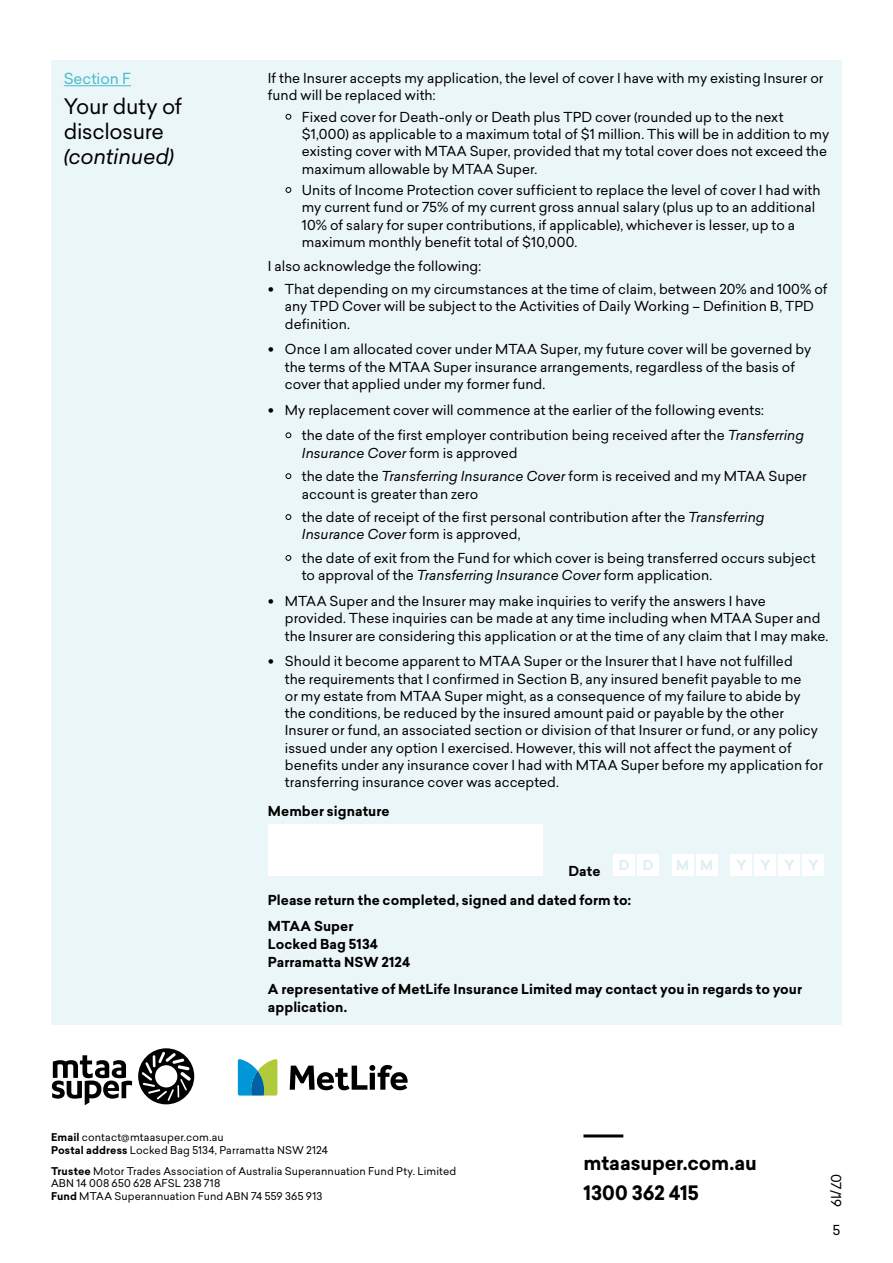
<style>
.page{position:relative;width:893px;height:1263px;background:#fff}
.page>*{position:absolute;margin:0;border:0;box-sizing:border-box;transform-origin:0 0}
.t1{font:21px/25.2px "Sailec";letter-spacing:-.015em;color:#000}
.t2{font:700 19.5px/30px "Sailec";letter-spacing:-.01em;color:#000}
.t3{font:15px "Sailec";color:#47bcca}
.X__Contents_indent{font:13.5px/17.2px "Sailec";color:#000}
.t4{font:700 13.5px/18px "Sailec";letter-spacing:.005em;color:#000}
._11__Watermark_chara{font:700 13.5px "Sailec";color:#ddeff3}
.t5{font:10.5px/12.6px "Sailec";letter-spacing:.01em;color:#000}
.s1{font-style:italic}
.s2{font-weight:700;font-size:18px}
.s3{font-weight:700}
</style>
<div class="page">
<div style="left:51px;top:60px;width:219px;height:965px;background:#ebf6f8"></div>
<hr style="left:64px;top:85px;width:67px;height:1px;background:#47bcca">
<div style="left:268px;top:60px;width:574px;height:965px;background:#ebf6f8"></div>
<svg style="left:286px;top:114px;width:5px;height:6px"></svg>
<svg style="left:286px;top:187px;width:5px;height:6px"></svg>
<svg style="left:286px;top:432px;width:5px;height:6px"></svg>
<svg style="left:286px;top:473px;width:5px;height:6px"></svg>
<svg style="left:286px;top:514px;width:5px;height:6px"></svg>
<svg style="left:286px;top:555px;width:5px;height:6px"></svg>
<div style="left:268px;top:824px;width:274px;height:51px;background:#fff"></div>
<div style="left:614px;top:854px;width:21px;height:21px;background:#fff"></div>
<div style="left:638px;top:854px;width:21px;height:21px;background:#fff"></div>
<div style="left:672px;top:854px;width:21px;height:21px;background:#fff"></div>
<div style="left:696px;top:854px;width:21px;height:21px;background:#fff"></div>
<div style="left:731px;top:854px;width:21px;height:21px;background:#fff"></div>
<div style="left:755px;top:854px;width:21px;height:21px;background:#fff"></div>
<div style="left:779px;top:854px;width:21px;height:21px;background:#fff"></div>
<div style="left:803px;top:854px;width:21px;height:21px;background:#fff"></div>
<hr style="left:583px;top:1134px;width:40px;height:3px;background:#000">
<svg style="left:52px;top:1055px;width:80px;height:50px"></svg>
<svg style="left:138px;top:1048px;width:56px;height:56px"></svg>
<svg style="left:290px;top:1065px;width:118px;height:25px"></svg>
<svg style="left:238px;top:1059px;width:39px;height:36px"></svg>
<p class="t3" style="left:64px;top:68px;width:69px">Section F</p>
<p class="t1" style="left:64px;top:93px;width:120px">Your duty of disclosure <span class="s1">(continued)</span></p>
<p class="X__Contents_indent" style="left:268px;top:69px;width:557px">If the Insurer accepts my application, the level of cover I have with my existing Insurer or fund will be replaced with:</p>
<p class="X__Contents_indent" style="left:302px;top:108px;width:529px">Fixed cover for Death-only or Death plus TPD cover (rounded up to the next $1,000) as applicable to a maximum total of $1 million. This will be in addition to my existing cover with MTAA Super, provided that my total cover does not exceed the maximum allowable by MTAA Super.</p>
<p class="X__Contents_indent" style="left:302px;top:181px;width:520px">Units of Income Protection cover sufficient to replace the level of cover I had with my current fund or 75% of my current gross annual salary (plus up to an additional 10% of salary for super contributions, if applicable), whichever is lesser, up to a maximum monthly benefit total of $10,000.</p>
<p class="X__Contents_indent" style="left:268px;top:257px;width:215px">I also acknowledge the following:</p>
<p class="X__Contents_indent" style="left:285px;top:280px;width:544px;text-indent:-17px"><span class="s2">•</span> That depending on my circumstances at the time of claim, between 20% and 100% of any TPD Cover will be subject to the Activities of Daily Working – Definition B, TPD definition.</p>
<p class="X__Contents_indent" style="left:285px;top:341px;width:528px;text-indent:-17px"><span class="s2">•</span> Once I am allocated cover under MTAA Super, my future cover will be governed by the terms of the MTAA Super insurance arrangements, regardless of the basis of cover that applied under my former fund.</p>
<p class="X__Contents_indent" style="left:268px;top:401px;width:498px"><span class="s2">•</span> My replacement cover will commence at the earlier of the following events:</p>
<p class="X__Contents_indent" style="left:302px;top:427px;width:504px">the date of the first employer contribution being received after the <span class="s1">Transferring<br>Insurance Cover</span> form is approved</p>
<p class="X__Contents_indent" style="left:302px;top:468px;width:506px">the date the <span class="s1">Transferring Insurance Cover</span> form is received and my MTAA Super account is greater than zero</p>
<p class="X__Contents_indent" style="left:302px;top:508px;width:464px">the date of receipt of the first personal contribution after the <span class="s1">Transferring<br>Insurance Cover</span> form is approved,</p>
<p class="X__Contents_indent" style="left:302px;top:549px;width:515px">the date of exit from the Fund for which cover is being transferred occurs subject to approval of the <span class="s1">Transferring Insurance Cover</span> form application.</p>
<p class="X__Contents_indent" style="left:285px;top:592px;width:545px;text-indent:-17px"><span class="s2">•</span> MTAA Super and the Insurer may make inquiries to verify the answers I have provided. These inquiries can be made at any time including when MTAA Super and the Insurer are considering this application or at the time of any claim that I may make.</p>
<p class="X__Contents_indent" style="left:285px;top:653px;width:539px;text-indent:-17px"><span class="s2">•</span> Should it become apparent to MTAA Super or the Insurer that I have not fulfilled<br>the requirements that I confirmed in Section B, any insured benefit payable to me<br>or my estate from MTAA Super might, as a consequence of my failure to abide by the conditions, be reduced by the insured amount paid or payable by the other Insurer or fund, an associated section or division of that Insurer or fund, or any policy issued under any option I exercised. However, this will not affect the payment of benefits under any insurance cover I had with MTAA Super before my application for transferring insurance cover was accepted.</p>
<p class="t4" style="left:268px;top:802px;width:123px">Member signature</p>
<p class="_11__Watermark_chara" style="left:619px;top:855px;width:12px">D</p>
<p class="_11__Watermark_chara" style="left:643px;top:855px;width:12px">D</p>
<p class="_11__Watermark_chara" style="left:676px;top:855px;width:15px">M</p>
<p class="_11__Watermark_chara" style="left:700px;top:855px;width:15px">M</p>
<p class="_11__Watermark_chara" style="left:736px;top:855px;width:12px">Y</p>
<p class="_11__Watermark_chara" style="left:760px;top:855px;width:12px">Y</p>
<p class="_11__Watermark_chara" style="left:784px;top:855px;width:12px">Y</p>
<p class="_11__Watermark_chara" style="left:808px;top:855px;width:12px">Y</p>
<p class="t4" style="left:268px;top:891px;width:365px">Please return the completed, signed and dated form to:</p>
<p class="t4" style="left:268px;top:917px;width:144px">MTAA Super<br>Locked Bag 5134<br>Parramatta NSW 2124</p>
<p class="t4" style="left:268px;top:980px;width:536px">A representative of MetLife Insurance Limited may contact you in regards to your application.</p>
<p class="t4" style="left:568px;top:862px;width:34px">Date</p>
<p class="t5" style="left:51px;top:1131px;width:279px"><span class="s3">Email</span> contact@mtaasuper.com.au<br><span class="s3">Postal address</span> Locked Bag 5134, Parramatta NSW 2124</p>
<p class="t5" style="left:51px;top:1164px;width:407px"><span class="s3">Trustee</span> Motor Trades Association of Australia Superannuation Fund Pty. Limited<br>ABN 14 008 650 628 AFSL 238 718<br><span class="s3">Fund</span> MTAA Superannuation Fund ABN 74 559 365 913</p>
<p class="t2" style="left:583px;top:1148px;width:175px">mtaasuper.com.au<br>1300 362 415</p>
<p class="X__Contents_indent" style="left:845px;top:1173px;width:35px;rotate:90deg">07/19</p>
<p class="X__Contents_indent" style="left:819px;top:1188px;width:18px">49</p>
<p class="X__Contents_indent" style="left:833px;top:1221px;width:9px">5</p>
</div>
